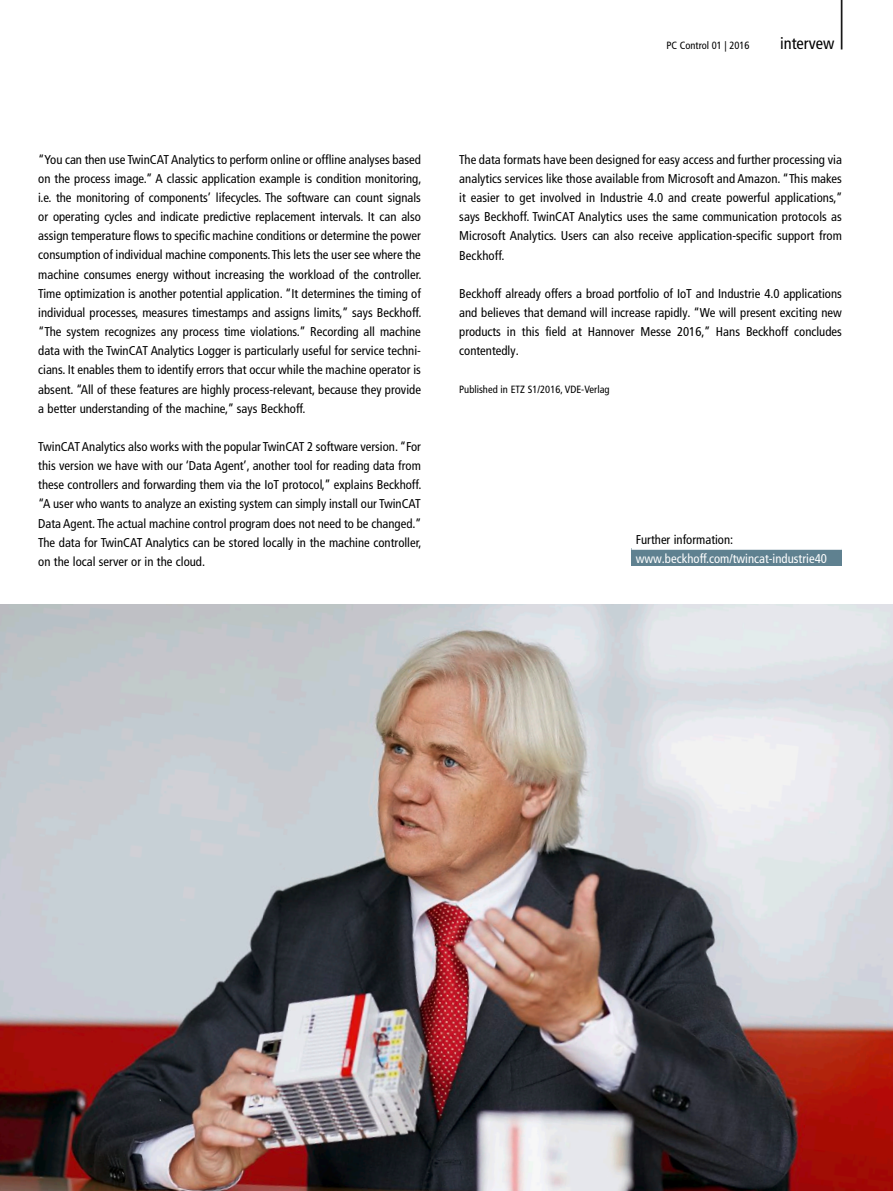
<style>
.page{position:relative;width:893px;height:1191px;background:#fff}
.page>*{position:absolute;margin:0;border:0;box-sizing:border-box;transform-origin:0 0}
.t1{font:300 condensed 61.8px "Frutiger LT Pro";color:#000;scale:.49 1}
.t2{font:condensed 16.5px "Frutiger LT Pro";color:#000}
.t3{font:condensed 12.75px/19.2px "Frutiger LT Pro";color:#000;text-align:justify}
.t4{font:condensed 12.75px "Frutiger LT Pro";color:#fff}
.t5{font:condensed 10.5px "Frutiger LT Pro";color:#000}
</style>
<div class="page">
<div style="left:631px;top:549px;width:211px;height:17px;background:#5f8190"></div>
<hr style="left:631px;top:547px;width:211px;height:3px;background:#fff">
<img style="left:0;top:604px;width:893px;height:587px">
<h1 class="t1" style="left:838px;top:-23px;width:15px">|</h1>
<p class="t5" style="left:666px;top:39px;width:85px">PC Control 01 | 2016</p>
<p class="t2" style="left:780px;top:34px;width:56px">intervew</p>
<p class="t3" style="left:38px;top:150px;width:385px">“You can then use TwinCAT Analytics to perform online or offline analyses based on the process image.” A classic application example is condition monitoring, i.e. the monitoring of components’ lifecycles. The software can count signals or operating cycles and indicate predictive replacement intervals. It can also assign temperature flows to specific machine conditions or determine the power consumption of individual machine components. This lets the user see where the machine consumes energy without increasing the workload of the controller.<br>Time optimization is another potential application. “It determines the timing of individual processes, measures timestamps and assigns limits,” says Beckhoff. “The system recognizes any process time violations.” Recording all machine data with the TwinCAT Analytics Logger is particularly useful for service techni&shy;cians. It enables them to identify errors that occur while the machine operator is absent. “All of these features are highly process-relevant, because they provide a better understanding of the machine,” says Beckhoff.</p>
<p class="t3" style="left:38px;top:437px;width:385px">TwinCAT Analytics also works with the popular TwinCAT 2 software version. “For this version we have with our ‘Data Agent’, another tool for reading data from these controllers and forwarding them via the IoT protocol,” explains Beckhoff. “A user who wants to analyze an existing system can simply install our TwinCAT Data Agent. The actual machine control program does not need to be changed.” The data for TwinCAT Analytics can be stored locally in the machine controller, on the local server or in the cloud.</p>
<p class="t3" style="left:459px;top:150px;width:385px">The data formats have been designed for easy access and further processing via analytics services like those available from Microsoft and Amazon. “This makes it easier to get involved in Industrie 4.0 and create powerful applications,” says Beckhoff. TwinCAT Analytics uses the same communication protocols as Microsoft Analytics. Users can also receive application-specific support from Beckhoff.</p>
<p class="t3" style="left:459px;top:284px;width:384px">Beckhoff already offers a broad portfolio of IoT and Industrie 4.0 applications and believes that demand will increase rapidly. “We will present exciting new products in this field at Hannover Messe 2016,” Hans Beckhoff concludes contentedly.</p>
<p class="t5" style="left:459px;top:384px;width:152px">Published in ETZ S1/2016, VDE-Verlag</p>
<p class="t3" style="left:636px;top:530px;width:99px">Further information:</p>
<p class="t4" style="left:636px;top:550px;width:193px">www.beckhoff.com/twincat-industrie40</p>
</div>
